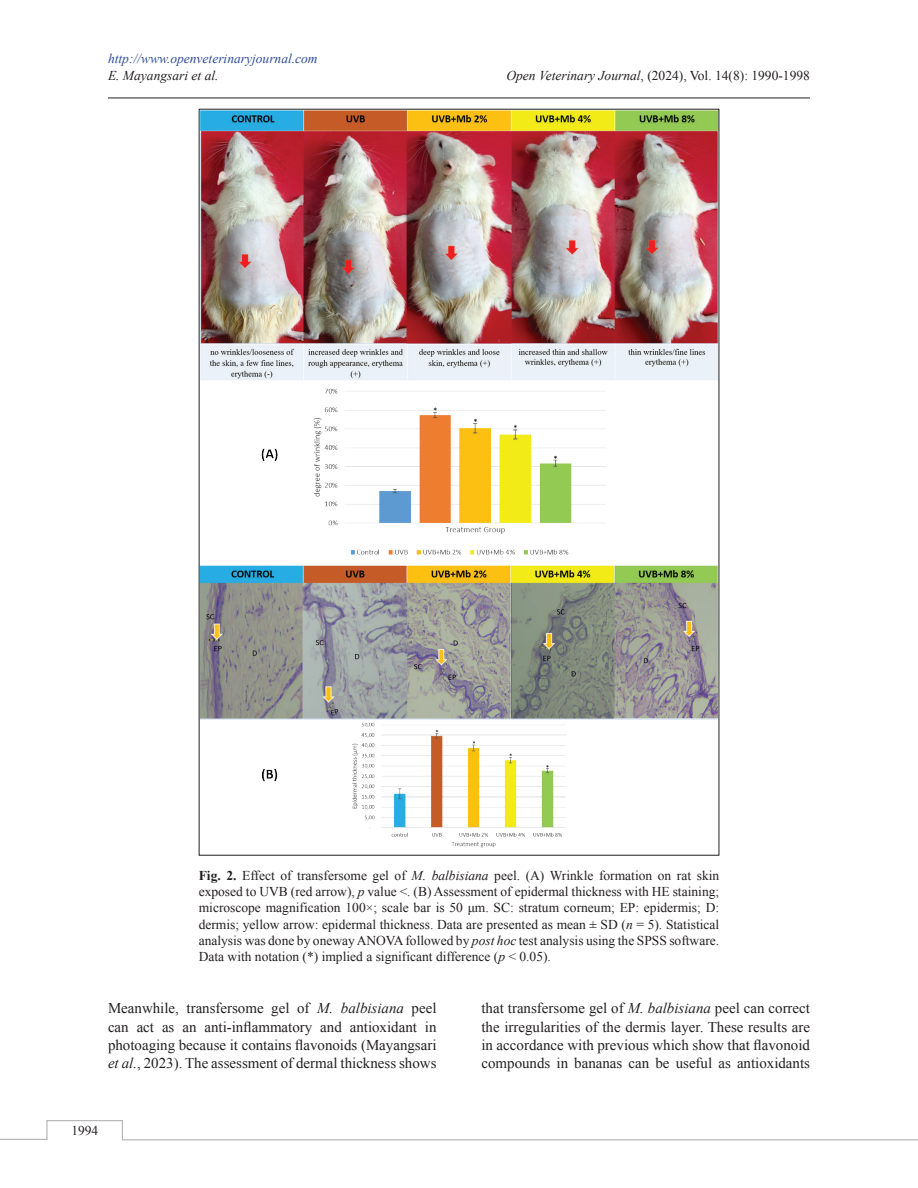
<style>
.page{position:relative;width:918px;height:1188px;background:#fff}
.page>*{position:absolute;margin:0;border:0;box-sizing:border-box;transform-origin:0 0}
.t1{font:15px/18.1px "Times New Roman";color:#231f20;text-align:justify}
.t2{font:13.5px/16.2px "Times New Roman";color:#231f20;text-align:justify}
.t3{font:italic 13.5px "Times New Roman";color:#304d94}
.t4{font:italic 13.5px "Times New Roman";color:#231f20}
.s1{font-style:italic}
.s2{font-weight:700}
</style>
<div class="page">
<hr style="left:108px;top:98px;width:702px;height:1px;background:#231f20">
<svg style="left:0;top:1120px;width:918px;height:21px"></svg>
<img style="left:201px;top:111px;width:516px;height:737px">
<p class="t3" style="left:108px;top:50px;width:211px">http://www.openveterinaryjournal.com</p>
<p class="t4" style="left:108px;top:66px;width:112px">E. Mayangsari et al.</p>
<p class="t2" style="left:506px;top:67px;width:305px"><span class="s1">Open Veterinary Journal</span>, (2024), Vol. 14(8): 1990-1998</p>
<p class="t2" style="left:199px;top:867px;width:522px"><span class="s2">Fig. 2.</span> Effect of transfersome gel of <span class="s1">M. balbisiana</span> peel. (A) Wrinkle formation on rat skin exposed to UVB (red arrow), <span class="s1">p</span> value &lt;. (B) Assessment of epidermal thickness with HE staining; microscope magnification 100×; scale bar is 50 μm. SC: stratum corneum; EP: epidermis; D: dermis; yellow arrow: epidermal thickness. Data are presented as mean ± SD (<span class="s1">n</span> = 5). Statistical analysis was done by oneway ANOVA followed by <span class="s1">post hoc</span> test analysis using the SPSS software.<br>Data with notation (*) implied a significant difference (<span class="s1">p</span> &lt; 0.05).</p>
<p class="t1" style="left:108px;top:999px;width:330px">Meanwhile, transfersome gel of <span class="s1">M. balbisiana</span> peel can act as an anti-inflammatory and antioxidant in photoaging because it contains flavonoids (Mayangsari <span class="s1">et al.</span>, 2023). The assessment of dermal thickness shows</p>
<p class="t1" style="left:482px;top:999px;width:330px">that transfersome gel of <span class="s1">M. balbisiana</span> peel can correct the irregularities of the dermis layer. These results are in accordance with previous which show that flavonoid compounds in bananas can be useful as antioxidants</p>
<p class="t2" style="left:71px;top:1122px;width:28px">1994</p>
</div>
